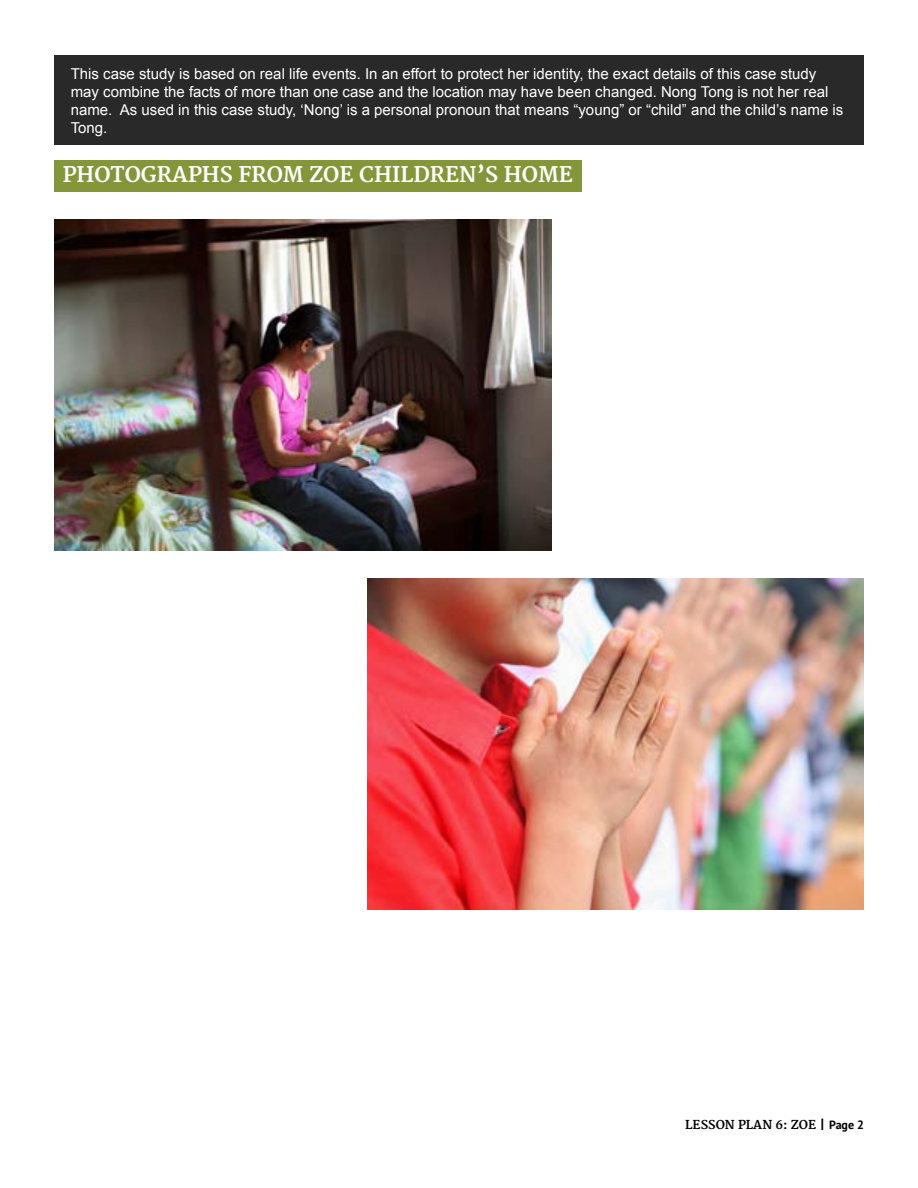
<style>
.page{position:relative;width:918px;height:1188px;background:#fff}
.page>*{position:absolute;margin:0;border:0;box-sizing:border-box;transform-origin:0 0}
.t1{font:700 21px "Merriweather";color:#fff}
.t2{font:15px/18px "Arial";color:#fff}
.t3{font:700 12px "Merriweather";color:#000}
.s1{font-family:"PT Sans"}
</style>
<div class="page">
<div style="left:54px;top:160px;width:527px;height:32px;background:#859539"></div>
<div style="left:54px;top:55px;width:810px;height:90px;background:#2a2929"></div>
<img style="left:54px;top:219px;width:498px;height:332px">
<img style="left:367px;top:579px;width:497px;height:331px">
<p class="t2" style="left:71px;top:65px;width:774px">This case study is based on real life events. In an effort to protect her identity, the exact details of this case study may combine the facts of more than one case and the location may have been changed. Nong Tong is not her real name. As used in this case study, ‘Nong’ is a personal pronoun that means “young” or “child” and the child’s name is Tong.</p>
<h1 class="t1" style="left:63px;top:163px;width:512px">PHOTOGRAPHS FROM ZOE CHILDREN’S HOME</h1>
<p class="t3" style="left:685px;top:1118px;width:180px">LESSON PLAN 6: ZOE | <span class="s1">Page 2</span></p>
</div>
